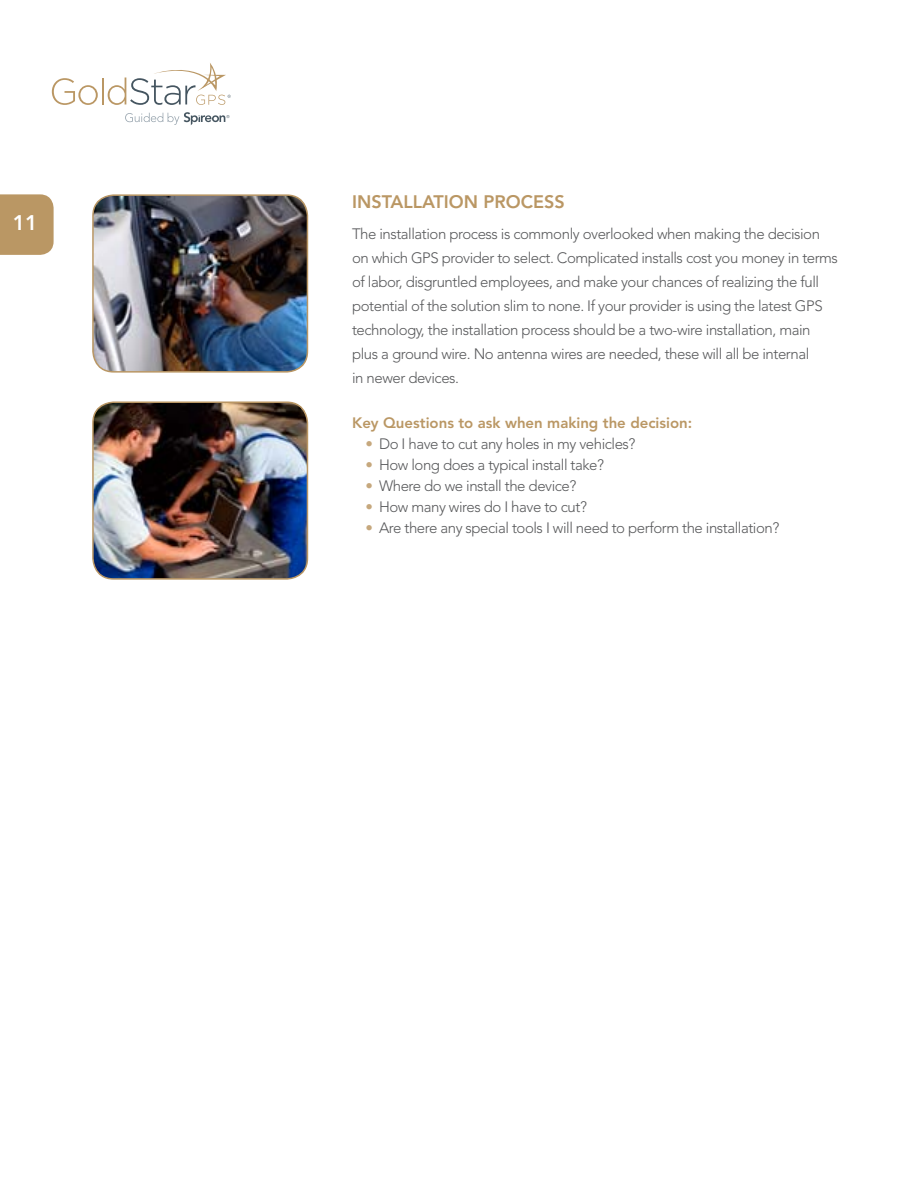
<style>
.page{position:relative;width:918px;height:1188px;background:#fff}
.page>*{position:absolute;margin:0;border:0;box-sizing:border-box;transform-origin:0 0}
.t1{font:800 21px "Avenir LT Std";color:#fff}
.t2{font:800 18px "Avenir LT Std";color:#ba9764}
.t3{font:300 15px/24px "Avenir LT Std";letter-spacing:-.03em;color:#58595b}
.t4{font:800 15px "Avenir LT Std";color:#ba9764}
.s1{color:#c6a87d}
</style>
<div class="page">
<div style="left:0;top:194px;width:54px;height:61px;background:#ba9764"></div>
<svg style="left:52px;top:78px;width:46px;height:27px"></svg>
<hr style="left:102px;top:78px;width:2px;height:26px;background:#ba9764">
<svg style="left:125px;top:112px;width:105px;height:13px"></svg>
<svg style="left:108px;top:63px;width:123px;height:42px"></svg>
<img style="left:93px;top:195px;width:214px;height:175px">
<div style="left:92px;top:194px;width:216px;height:179px;border:2px solid #ba9764;border-radius:21px"></div>
<img style="left:94px;top:403px;width:213px;height:175px">
<div style="left:92px;top:401px;width:216px;height:179px;border:2px solid #ba9764;border-radius:21px"></div>
<h1 class="t1" style="left:13px;top:210px;width:26px">11</h1>
<p class="t2" style="left:352px;top:191px;width:214px">Installation Process</p>
<p class="t3" style="left:352px;top:222px;width:487px">The installation process is commonly overlooked when making the decision on which GPS provider to select. Complicated installs cost you money in terms of labor, disgruntled employees, and make your chances of realizing the full potential of the solution slim to none. If your provider is using the latest GPS technology, the installation process should be a two-wire installation, main plus a ground wire. No antenna wires are needed, these will all be internal<br>in newer devices.</p>
<p class="t4" style="left:352px;top:414px;width:342px">Key Questions to ask when making the decision:</p>
<p class="t3" style="left:366px;top:432px;width:271px"><span class="s1">•</span> Do I have to cut any holes in my vehicles?</p>
<p class="t3" style="left:366px;top:453px;width:240px"><span class="s1">•</span> How long does a typical install take?</p>
<p class="t3" style="left:366px;top:474px;width:212px"><span class="s1">•</span> Where do we install the device?</p>
<p class="t3" style="left:366px;top:495px;width:223px"><span class="s1">•</span> How many wires do I have to cut?</p>
<p class="t3" style="left:366px;top:516px;width:415px"><span class="s1">•</span> Are there any special tools I will need to perform the installation?</p>
</div>
